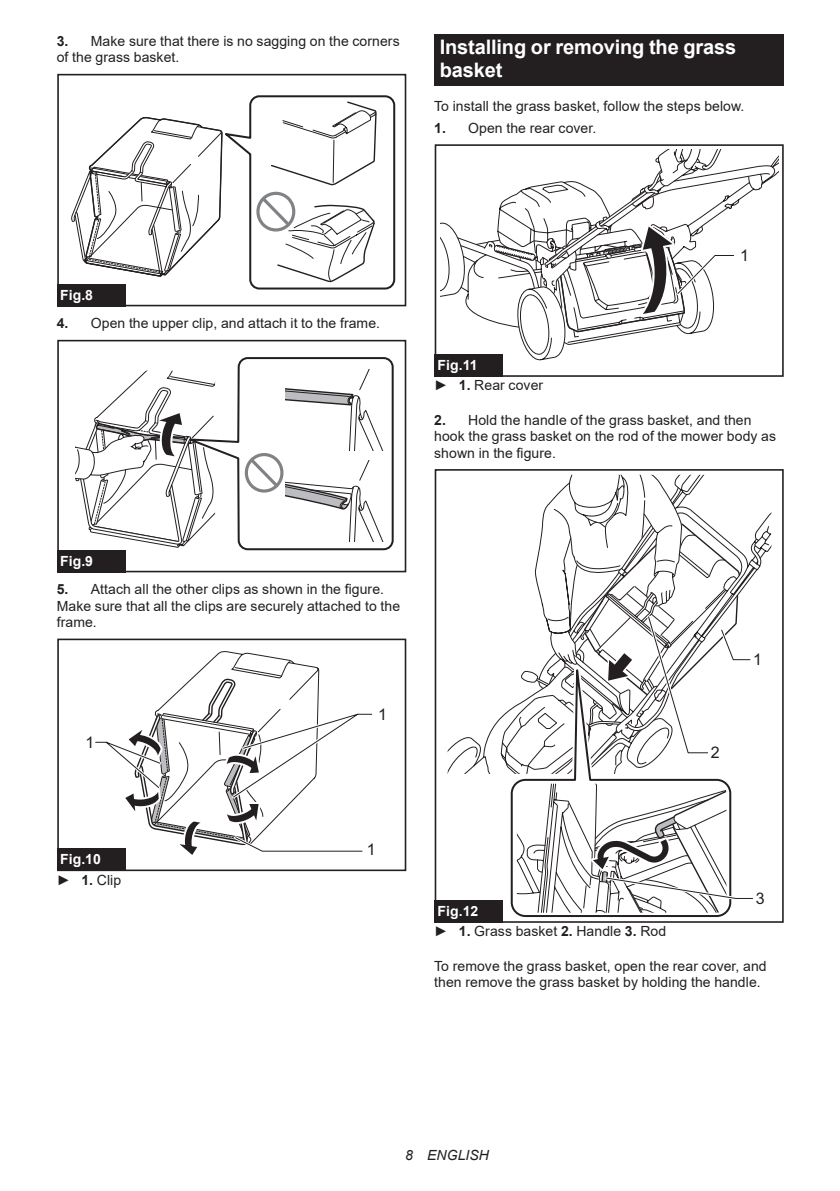
<style>
.page{position:relative;width:840px;height:1191px;background:#fff}
.page>*{position:absolute;margin:0;border:0;box-sizing:border-box;transform-origin:0 0}
.t1{font:700 20px/23.4px "Arial";letter-spacing:-.01em;color:#fff}
.t2{font:16px "Arial";color:#231f20}
.t3{font:14px/16.4px "Arial";letter-spacing:.005em;color:#231f20}
.t4{font:700 14px/20.2px "Arial";letter-spacing:.005em;color:#fff}
.t5{font:italic 14px "Arial";letter-spacing:.005em;color:#231f20}
.s1{font-weight:700}
.s2{font-weight:700;color:#fff}
.s3{font-weight:400;color:#231f20}
.s4{color:#231f20}
</style>
<div class="page">
<svg style="left:71px;top:95px;width:325px;height:195px"></svg>
<div style="left:57px;top:278px;width:74px;height:28px;background:#fff"></div>
<div style="left:57px;top:74px;width:349px;height:232px;border:2px solid #231f20"></div>
<div style="left:57px;top:284px;width:68px;height:22px;background:#231f20"></div>
<svg style="left:215px;top:357px;width:179px;height:194px"></svg>
<svg style="left:238px;top:370px;width:145px;height:171px"></svg>
<svg style="left:75px;top:370px;width:140px;height:178px"></svg>
<div style="left:57px;top:544px;width:74px;height:28px;background:#fff"></div>
<div style="left:57px;top:340px;width:349px;height:232px;border:2px solid #231f20"></div>
<div style="left:57px;top:549px;width:68px;height:23px;background:#231f20"></div>
<div style="left:57px;top:638px;width:349px;height:233px;border:2px solid #231f20"></div>
<svg style="left:92px;top:638px;width:282px;height:223px"></svg>
<div style="left:57px;top:848px;width:68px;height:23px;background:#231f20"></div>
<div style="left:434px;top:34px;width:348px;height:52px;background:#231f20"></div>
<svg style="left:440px;top:157px;width:337px;height:204px"></svg>
<svg style="left:456px;top:150px;width:265px;height:195px"></svg>
<div style="left:434px;top:348px;width:74px;height:29px;background:#fff"></div>
<div style="left:434px;top:144px;width:349px;height:233px;border:2px solid #231f20"></div>
<svg style="left:475px;top:169px;width:294px;height:164px"></svg>
<div style="left:434px;top:354px;width:68px;height:23px;background:#231f20"></div>
<svg style="left:510px;top:774px;width:218px;height:143px"></svg>
<div style="left:434px;top:469px;width:349px;height:453px;border:2px solid #231f20"></div>
<svg style="left:447px;top:475px;width:305px;height:299px"></svg>
<svg style="left:516px;top:783px;width:237px;height:129px"></svg>
<div style="left:434px;top:900px;width:68px;height:22px;background:#231f20"></div>
<p class="t3" style="left:57px;top:33px;width:344px"><span class="s1">3.</span> Make sure that there is no sagging on the corners of the grass basket.</p>
<h1 class="t1" style="left:439px;top:36px;width:298px">Installing or removing the grass basket</h1>
<p class="t3" style="left:434px;top:98px;width:311px">To install the grass basket, follow the steps below.</p>
<p class="t3" style="left:434px;top:120px;width:164px"><span class="s1">1.</span> Open the rear cover.</p>
<p class="t4" style="left:60px;top:285px;width:34px">Fig.8</p>
<p class="t3" style="left:57px;top:315px;width:325px"><span class="s1">4.</span> Open the upper clip, and attach it to the frame.</p>
<p class="t2" style="left:739px;top:244px;width:10px">1</p>
<p class="t3" style="left:434px;top:355px;width:110px;line-height:20.2px"><span class="s2">Fig.11<br></span>► <span class="s1">1.</span> Rear cover</p>
<p class="t3" style="left:434px;top:412px;width:343px"><span class="s1">2.</span> Hold the handle of the grass basket, and then hook the grass basket on the rod of the mower body as shown in the figure.</p>
<p class="t4" style="left:60px;top:551px;width:34px">Fig.9</p>
<p class="t3" style="left:57px;top:581px;width:345px"><span class="s1">5.</span> Attach all the other clips as shown in the figure.<br>Make sure that all the clips are securely attached to the frame.</p>
<p class="t2" style="left:85px;top:731px;width:10px">1</p>
<p class="t4" style="left:57px;top:849px;width:66px">Fig.10<br><span class="s3">►</span> <span class="s4">1.</span> <span class="s3">Clip</span></p>
<p class="t2" style="left:378px;top:703px;width:10px">1</p>
<p class="t2" style="left:366px;top:838px;width:10px">1</p>
<p class="t2" style="left:710px;top:741px;width:10px">2</p>
<p class="t2" style="left:752px;top:648px;width:10px">1</p>
<p class="t2" style="left:755px;top:887px;width:10px">3</p>
<p class="t3" style="left:434px;top:901px;width:233px;line-height:20.2px"><span class="s2">Fig.12<br></span>► <span class="s1">1.</span> Grass basket <span class="s1">2.</span> Handle <span class="s1">3.</span> Rod</p>
<p class="t3" style="left:434px;top:957px;width:334px">To remove the grass basket, open the rear cover, and then remove the grass basket by holding the handle.</p>
<p class="t5" style="left:405px;top:1146px;width:85px">8 ENGLISH</p>
</div>
